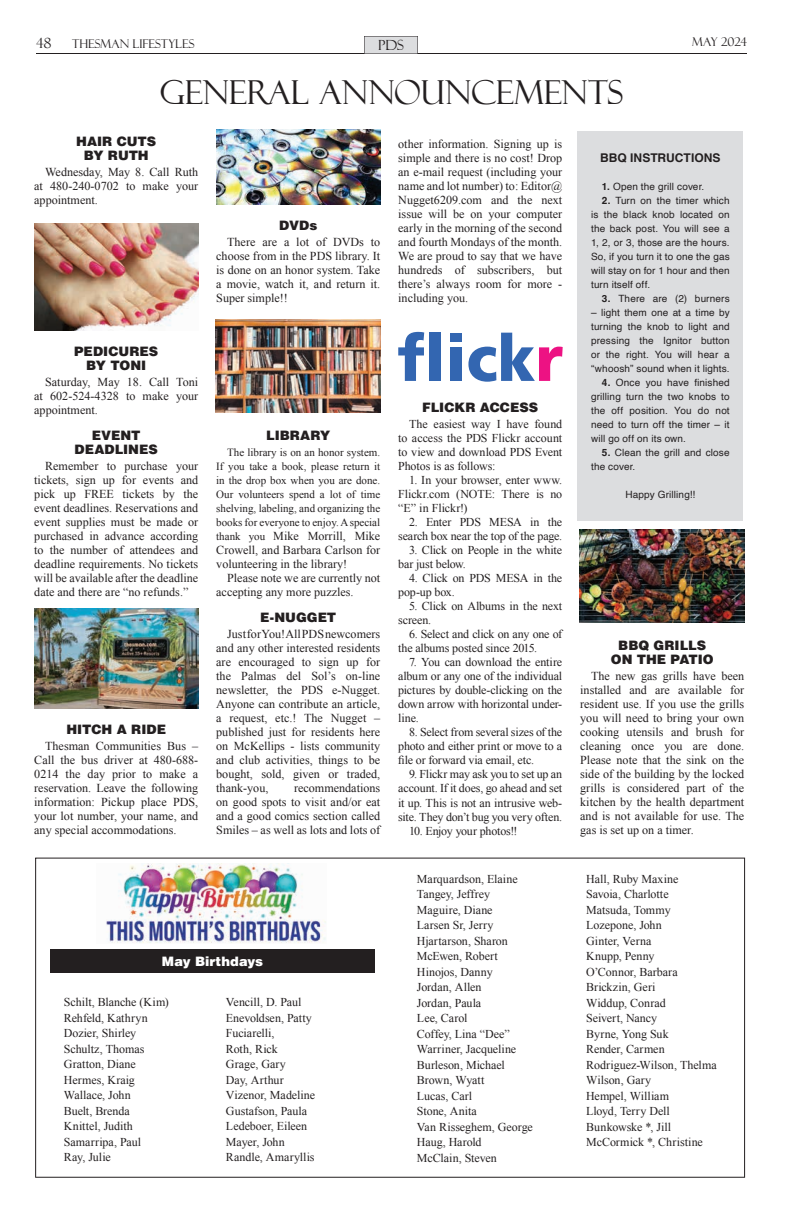
<style>
.page{position:relative;width:792px;height:1212px;background:#fff}
.page>*{position:absolute;margin:0;border:0;box-sizing:border-box;transform-origin:0 0}
.t1{font:33px "Felix Titling";color:#231f20}
.t2{font:14px "Felix Titling";color:#231f20}
.t3{font:900 13px/14px "Helvetica";color:#231f20;text-align:center}
.t4{font:900 13px "Helvetica";letter-spacing:.005em;color:#fff}
.t5{font:12.1px/14px "Times New Roman";color:#231f20;text-align:justify}
.t6{font:12px/15.5px "Times New Roman";letter-spacing:-.005em;color:#231f20}
.t7{font:12px "Felix Titling";color:#231f20}
.t8{font:700 12px "Helvetica";letter-spacing:.005em;color:#231f20}
.t9{font:11px/14px "Times New Roman";color:#231f20;text-align:justify}
.t10{font:10px/14px "Helvetica";letter-spacing:.015em;color:#231f20;text-align:justify}
.s1{font-weight:700}
.s2{font-size:11px}
</style>
<div class="page">
<hr style="left:36px;top:53px;width:711px;height:1px;background:#231f20">
<svg style="left:364px;top:36px;width:54px;height:18px"></svg>
<img style="left:34px;top:223px;width:165px;height:107px">
<img style="left:34px;top:608px;width:165px;height:100px">
<img style="left:216px;top:129px;width:165px;height:75px">
<img style="left:216px;top:319px;width:165px;height:93px">
<svg style="left:398px;top:332px;width:26px;height:49px"></svg>
<div style="left:430px;top:332px;width:11px;height:49px;background:#3366b1"></div>
<div style="left:451px;top:333px;width:11px;height:9px;background:#3366b1"></div>
<div style="left:451px;top:347px;width:11px;height:34px;background:#3366b1"></div>
<svg style="left:468px;top:332px;width:95px;height:50px"></svg>
<img style="left:580px;top:529px;width:165px;height:93px">
<div style="left:578px;top:132px;width:165px;height:389px;background:#dcdddf"></div>
<svg style="left:35px;top:857px;width:710px;height:320px"></svg>
<img style="left:97px;top:863px;width:229px;height:80px">
<div style="left:51px;top:948px;width:324px;height:24px;background:#231f20"></div>
<p class="t2" style="left:36px;top:35px;width:17px">48</p>
<p class="t7" style="left:72px;top:37px;width:124px">THESMAN LIFESTYLES</p>
<p class="t2" style="left:378px;top:37px;width:27px">PDS</p>
<p class="t7" style="left:692px;top:35px;width:56px">MAY 2024</p>
<h1 class="t1" style="left:160px;top:73px;width:465px">GENERAL ANNOUNCEMENTS</h1>
<p class="t3" style="left:76px;top:134px;width:81px">HAIR CUTS<br>BY RUTH</p>
<p class="t5" style="left:34px;top:165px;width:166px;text-indent:11px">Wednesday, May 8. Call Ruth at 480-240-0702 to make your appointment.</p>
<p class="t5" style="left:398px;top:137px;width:166px">other information. Signing up is simple and there is no cost! Drop an e-mail request (including your name and lot number) to: Editor@ Nugget6209.com and the next issue will be on your computer early in the morning of the second and fourth Mondays of the month.<br>We are proud to say that we have hundreds of subscribers, but there’s always room for more - including you.</p>
<p class="t8" style="left:600px;top:150px;width:122px">BBQ INSTRUCTIONS</p>
<p class="t10" style="left:602px;top:180px;width:104px"><span class="s1">1.</span> Open the grill cover.</p>
<p class="t10" style="left:591px;top:194px;width:140px;text-indent:11px"><span class="s1">2.</span> Turn on the timer which is the black knob located on the back post. You will see a 1, 2, or 3, those are the hours.<br>So, if you turn it to one the gas will stay on for 1 hour and then turn itself off.</p>
<p class="t10" style="left:602px;top:292px;width:129px"><span class="s1">3.</span> There are (2) burners</p>
<p class="t10" style="left:591px;top:306px;width:140px">– light them one at a time by turning the knob to light and pressing the Ignitor button or the right. You will hear a “whoosh” sound when it lights.</p>
<p class="t10" style="left:591px;top:376px;width:140px;text-indent:11px"><span class="s1">4.</span> Once you have finished grilling turn the two knobs to the off position. You do not need to turn off the timer – it will go off on its own.</p>
<p class="t10" style="left:591px;top:446px;width:140px;text-indent:11px"><span class="s1">5.</span> Clean the grill and close the cover.</p>
<p class="t10" style="left:626px;top:488px;width:71px">Happy Grilling!!</p>
<p class="t3" style="left:279px;top:218px;width:40px">DVDs</p>
<p class="t5" style="left:216px;top:235px;width:166px;text-indent:11px">There are a lot of DVDs to choose from in the PDS library. It is done on an honor system. Take a movie, watch it, and return it.<br>Super simple!!</p>
<p class="t3" style="left:74px;top:344px;width:86px">PEDICURES<br>BY TONI</p>
<p class="t5" style="left:34px;top:375px;width:165px;text-indent:11px">Saturday, May 18. Call Toni at 602-524-4328 to make your appointment.</p>
<p class="t3" style="left:75px;top:428px;width:85px">EVENT<br>DEADLINES</p>
<p class="t5" style="left:34px;top:459px;width:166px;text-indent:11px">Remember to purchase your tickets, sign up for events and pick up FREE tickets by the event deadlines. Reservations and event supplies must be made or purchased in advance according to the number of attendees and deadline requirements. No tickets will be available after the deadline date and there are “no refunds.”</p>
<p class="t3" style="left:422px;top:400px;width:118px">FLICKR ACCESS</p>
<p class="t6" style="left:398px;top:417px;width:166px;line-height:14px;text-align:justify;text-indent:11px">The easiest way I have found to access the PDS Flickr account to view and download PDS Event Photos is as follows:</p>
<p class="t6" style="left:398px;top:473px;width:166px;line-height:14px;text-align:justify;text-indent:11px">1. In your browser, enter www.<br>Flickr.com (NOTE: There is no “E” in Flickr!)</p>
<p class="t6" style="left:398px;top:515px;width:165px;line-height:14px;text-align:right">2. Enter PDS MESA in the search box near the top of the page.</p>
<p class="t6" style="left:398px;top:543px;width:166px;line-height:14px;text-indent:11px">3. Click on People in the white bar just below.</p>
<p class="t6" style="left:398px;top:571px;width:165px;line-height:14px;text-indent:11px">4. Click on PDS MESA in the pop-up box.</p>
<p class="t6" style="left:398px;top:599px;width:165px;line-height:14px;text-indent:11px">5. Click on Albums in the next screen.</p>
<p class="t6" style="left:398px;top:627px;width:165px;line-height:14px;text-indent:11px">6. Select and click on any one of the albums posted since 2015.</p>
<p class="t6" style="left:398px;top:655px;width:166px;line-height:14px;text-align:justify;text-indent:11px">7. You can download the entire album or any one of the individual pictures by double-clicking on the down arrow with horizontal under&shy;line.</p>
<p class="t6" style="left:398px;top:725px;width:165px;line-height:14px;text-align:justify;text-indent:11px">8. Select from several sizes of the photo and either print or move to a file or forward via email, etc.</p>
<p class="t6" style="left:398px;top:767px;width:166px;line-height:14px;text-align:justify;text-indent:11px">9. Flickr may ask you to set up an account. If it does, go ahead and set it up. This is not an intrusive web&shy;site. They don’t bug you very often.</p>
<p class="t6" style="left:409px;top:822px;width:110px">10. Enjoy your photos!!</p>
<p class="t3" style="left:266px;top:428px;width:66px">LIBRARY</p>
<p class="t9" style="left:216px;top:445px;width:165px;text-indent:11px">The library is on an honor system.<br>If you take a book, please return it in the drop box when you are done.<br>Our volunteers spend a lot of time shelving, labeling, and organizing the books for everyone to enjoy. A special</p>
<p class="t5" style="left:216px;top:529px;width:166px"><span class="s2">thank you</span> Mike Morrill, Mike Crowell, and Barbara Carlson for volunteering in the library!</p>
<p class="t5" style="left:216px;top:571px;width:166px;text-indent:11px">Please note we are currently not accepting any more puzzles.</p>
<p class="t3" style="left:260px;top:610px;width:78px">E-NUGGET</p>
<p class="t5" style="left:216px;top:627px;width:166px;text-indent:11px">Just for You! All PDS newcomers and any other interested residents are encouraged to sign up for the Palmas del Sol’s on-line newsletter, the PDS e-Nugget.<br>Anyone can contribute an article, a request, etc.! The Nugget – published just for residents here on McKellips - lists community and club activities, things to be bought, sold, given or traded, thank-you,</p>
<p class="t3" style="left:611px;top:638px;width:104px">BBQ GRILLS<br>ON THE PATIO</p>
<p class="t5" style="left:580px;top:669px;width:166px;text-indent:11px">The new gas grills have been installed and are available for resident use. If you use the grills you will need to bring your own cooking utensils and brush for cleaning once you are done.<br>Please note that the sink on the side of the building by the locked grills is considered part of the kitchen by the health department and is not available for use. The gas is set up on a timer.</p>
<p class="t3" style="left:66px;top:722px;width:101px">HITCH A RIDE</p>
<p class="t5" style="left:34px;top:739px;width:166px;text-indent:11px">Thesman Communities Bus – Call the bus driver at 480-688- 0214 the day prior to make a reservation. Leave the following information: Pickup place PDS, your lot number, your name, and any special accommodations.</p>
<p class="t5" style="left:216px;top:781px;width:166px;text-indent:78px">recommendations on good spots to visit and/or eat and a good comics section called Smiles – as well as lots and lots of</p>
<p class="t4" style="left:162px;top:952px;width:103px">May Birthdays</p>
<p class="t6" style="left:64px;top:994px;width:106px">Schilt, Blanche (Kim)<br>Rehfeld, Kathryn<br>Dozier, Shirley<br>Schultz, Thomas<br>Gratton, Diane<br>Hermes, Kraig<br>Wallace, John<br>Buelt, Brenda<br>Knittel, Judith<br>Samarripa, Paul<br>Ray, Julie</p>
<p class="t6" style="left:226px;top:994px;width:91px">Vencill, D. Paul<br>Enevoldsen, Patty<br>Fuciarelli,<br>Roth, Rick<br>Grage, Gary<br>Day, Arthur<br>Vizenor, Madeline<br>Gustafson, Paula<br>Ledeboer, Eileen<br>Mayer, John<br>Randle, Amaryllis</p>
<p class="t6" style="left:417px;top:870px;width:118px">Marquardson, Elaine<br>Tangey, Jeffrey<br>Maguire, Diane<br>Larsen Sr, Jerry<br>Hjartarson, Sharon<br>McEwen, Robert<br>Hinojos, Danny<br>Jordan, Allen<br>Jordan, Paula<br>Lee, Carol<br>Coffey, Lina “Dee”<br>Warriner, Jacqueline<br>Burleson, Michael<br>Brown, Wyatt<br>Lucas, Carl<br>Stone, Anita<br>Van Risseghem, George<br>Haug, Harold<br>McClain, Steven</p>
<p class="t6" style="left:586px;top:870px;width:132px">Hall, Ruby Maxine<br>Savoia, Charlotte<br>Matsuda, Tommy<br>Lozepone, John<br>Ginter, Verna<br>Knupp, Penny<br>O’Connor, Barbara<br>Brickzin, Geri<br>Widdup, Conrad<br>Seivert, Nancy<br>Byrne, Yong Suk<br>Render, Carmen<br>Rodriguez-Wilson, Thelma<br>Wilson, Gary<br>Hempel, William<br>Lloyd, Terry Dell<br>Bunkowske *, Jill<br>McCormick *, Christine</p>
</div>
